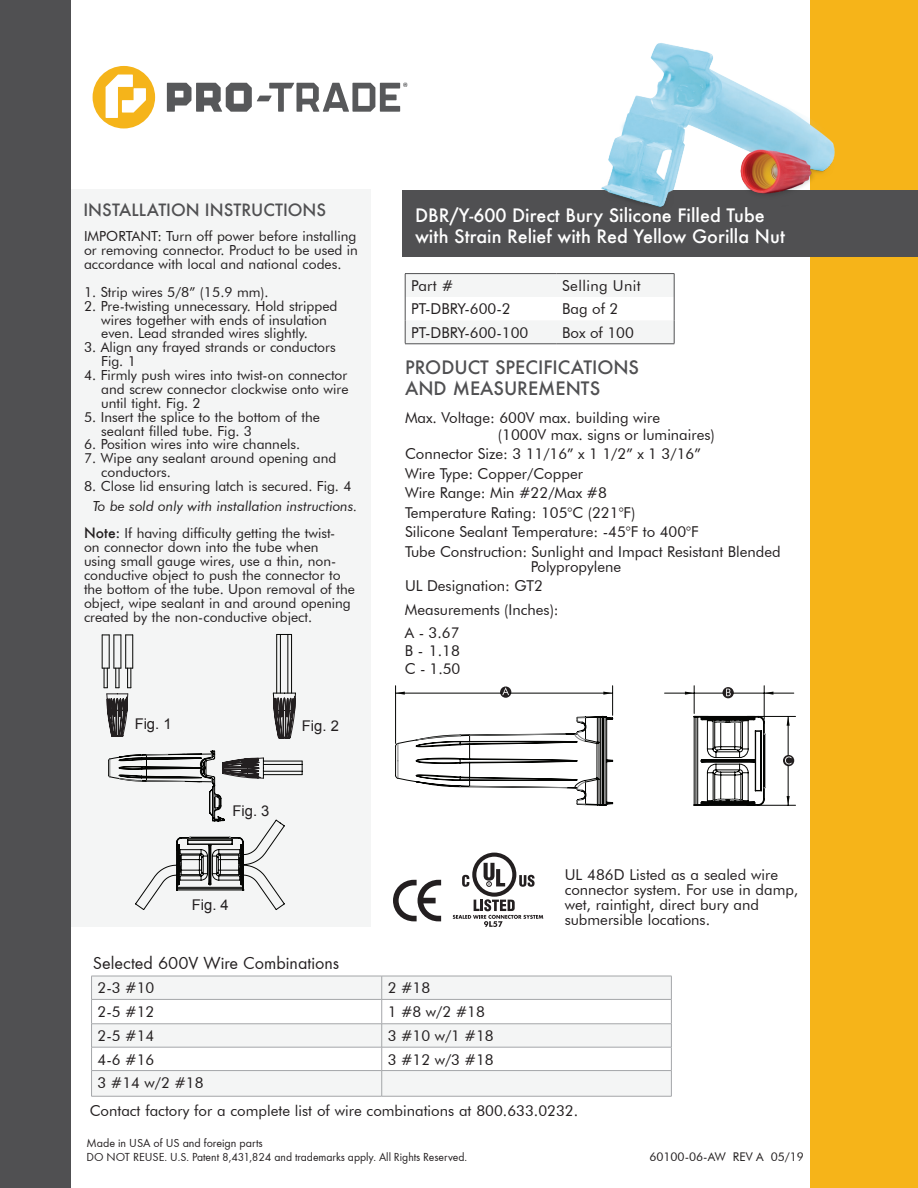
<style>
.page{position:relative;width:918px;height:1188px;background:#fff}
.page>*{position:absolute;margin:0;border:0;box-sizing:border-box;transform-origin:0 0}
.t1{font:500 18px "Futura";color:#fff}
.t2{font:500 18px "Futura";color:#505052}
.t3{font:18px "Futura";color:#231f20}
.t4{font:500 16.5px "Futura";color:#505052}
.t5{font:15px/15px "Futura BT";color:#231f20}
.t6{font:15px "Futura BT";letter-spacing:.025em;color:#231f20}
.t7{font:14.85px "Arial";color:#231f20}
.t8{font:13.8px/13.8px "Futura BT";color:#231f20}
.t9{font:italic 13.8px "Futura BT";color:#231f20}
.t10{font:12px "Futura";color:#231f20}
.t11{font:12px "Futura BT";color:#231f20}
.s1{font-family:"Futura";font-weight:500}
</style>
<div class="page">
<div style="left:34px;top:189px;width:337px;height:738px;background:#f4f5f5"></div>
<div style="left:811px;top:0;width:107px;height:1188px;background:#f6b419"></div>
<div style="left:0;top:0;width:70px;height:1188px;background:#505052"></div>
<hr style="left:405px;top:273px;width:151px;height:1px;background:#505052">
<hr style="left:556px;top:273px;width:118px;height:1px;background:#505052">
<svg style="left:405px;top:274px;width:270px;height:70px"></svg>
<hr style="left:405px;top:343px;width:151px;height:1px;background:#505052">
<hr style="left:556px;top:343px;width:118px;height:1px;background:#505052">
<svg style="left:92px;top:977px;width:579px;height:119px;fill:#f4f5f5"></svg>
<hr style="left:91px;top:976px;width:291px;height:1px;background:#a4a6a9">
<hr style="left:382px;top:976px;width:290px;height:1px;background:#a4a6a9">
<hr style="left:91px;top:999px;width:291px;height:1px;background:#a4a6a9">
<hr style="left:382px;top:999px;width:290px;height:1px;background:#a4a6a9">
<hr style="left:91px;top:1024px;width:291px;height:1px;background:#a4a6a9">
<hr style="left:382px;top:1024px;width:290px;height:1px;background:#a4a6a9">
<svg style="left:91px;top:976px;width:1px;height:120px"></svg>
<hr style="left:91px;top:1047px;width:291px;height:1px;background:#a4a6a9">
<hr style="left:382px;top:1047px;width:290px;height:1px;background:#a4a6a9">
<svg style="left:381px;top:976px;width:1px;height:120px"></svg>
<svg style="left:671px;top:976px;width:1px;height:120px"></svg>
<hr style="left:91px;top:1070px;width:291px;height:1px;background:#a4a6a9">
<hr style="left:382px;top:1070px;width:290px;height:1px;background:#a4a6a9">
<hr style="left:91px;top:1096px;width:291px;height:1px;background:#a4a6a9">
<hr style="left:382px;top:1096px;width:290px;height:1px;background:#a4a6a9">
<svg style="left:783px;top:755px;width:11px;height:11px"></svg>
<svg style="left:785px;top:757px;width:6px;height:7px"></svg>
<svg style="left:395px;top:686px;width:218px;height:120px"></svg>
<hr style="left:395px;top:686px;width:1px;height:57px;background:#040503">
<hr style="left:510px;top:693px;width:103px;height:1px;background:#040503">
<hr style="left:396px;top:693px;width:105px;height:1px;background:#040503">
<svg style="left:787px;top:717px;width:3px;height:9px"></svg>
<svg style="left:787px;top:796px;width:3px;height:9px"></svg>
<hr style="left:758px;top:716px;width:38px;height:1px;background:#040503">
<hr style="left:758px;top:805px;width:38px;height:1px;background:#040503">
<hr style="left:788px;top:716px;width:1px;height:39px;background:#040503">
<hr style="left:788px;top:766px;width:1px;height:39px;background:#040503">
<svg style="left:685px;top:686px;width:88px;height:120px"></svg>
<hr style="left:733px;top:693px;width:61px;height:1px;background:#040503">
<hr style="left:665px;top:693px;width:58px;height:1px;background:#040503">
<svg style="left:519px;top:875px;width:16px;height:12px"></svg>
<svg style="left:472px;top:853px;width:44px;height:44px"></svg>
<div style="left:476px;top:857px;width:36px;height:36px;background:#fff;border-radius:50%"></div>
<svg style="left:484px;top:863px;width:21px;height:24px"></svg>
<svg style="left:462px;top:875px;width:7px;height:12px"></svg>
<svg style="left:453px;top:899px;width:90px;height:28px"></svg>
<svg style="left:393px;top:880px;width:48px;height:41px"></svg>
<div style="left:403px;top:190px;width:515px;height:66px;background:#505052"></div>
<hr style="left:121px;top:635px;width:1px;height:33px;background:#040503">
<hr style="left:114px;top:635px;width:1px;height:33px;background:#040503">
<hr style="left:132px;top:635px;width:1px;height:33px;background:#040503">
<hr style="left:125px;top:635px;width:1px;height:33px;background:#040503">
<hr style="left:109px;top:635px;width:1px;height:33px;background:#040503">
<hr style="left:102px;top:635px;width:1px;height:33px;background:#040503">
<svg style="left:102px;top:635px;width:31px;height:1px"></svg>
<svg style="left:102px;top:668px;width:31px;height:69px"></svg>
<hr style="left:287px;top:634px;width:1px;height:59px;background:#040503">
<hr style="left:280px;top:634px;width:1px;height:59px;background:#040503">
<hr style="left:291px;top:634px;width:1px;height:59px;background:#040503">
<hr style="left:276px;top:634px;width:1px;height:59px;background:#040503">
<svg style="left:277px;top:634px;width:14px;height:1px"></svg>
<svg style="left:273px;top:677px;width:23px;height:62px"></svg>
<hr style="left:263px;top:771px;width:39px;height:1px;background:#040503">
<hr style="left:263px;top:764px;width:39px;height:1px;background:#040503">
<hr style="left:263px;top:761px;width:39px;height:1px;background:#040503">
<hr style="left:263px;top:774px;width:39px;height:1px;background:#040503">
<svg style="left:302px;top:761px;width:1px;height:14px"></svg>
<svg style="left:108px;top:750px;width:177px;height:160px"></svg>
<img style="left:601px;top:16px;width:234px;height:191px">
<svg style="left:93px;top:66px;width:62px;height:62px"></svg>
<svg style="left:167px;top:83px;width:240px;height:29px"></svg>
<p class="t4" style="left:83px;top:199px;width:244px">INSTALLATION INSTRUCTIONS</p>
<p class="t1" style="left:415px;top:203px;width:351px">DBR/Y-600 Direct Bury Silicone Filled Tube</p>
<p class="t8" style="left:84px;top:229px;width:274px">IMPORTANT: Turn off power before installing</p>
<p class="t1" style="left:415px;top:224px;width:371px">with Strain Relief with Red Yellow Gorilla Nut</p>
<p class="t8" style="left:84px;top:243px;width:276px">or removing connector. Product to be used in accordance with local and national codes.</p>
<p class="t8" style="left:84px;top:285px;width:186px">1. Strip wires 5/8” (15.9 mm).</p>
<p class="t8" style="left:101px;top:299px;width:238px;text-indent:-17px">2. Pre-twisting unnecessary. Hold stripped wires together with ends of insulation even. Lead stranded wires slightly.</p>
<p class="t8" style="left:101px;top:340px;width:236px;text-indent:-17px">3. Align any frayed strands or conductors<br>Fig. 1</p>
<p class="t8" style="left:101px;top:368px;width:249px;text-align:justify;text-indent:-17px">4. Firmly push wires into twist-on connector and screw connector clockwise onto wire until tight. Fig. 2</p>
<p class="t8" style="left:101px;top:410px;width:220px;text-indent:-17px">5. Insert the splice to the bottom of the sealant filled tube. Fig. 3</p>
<p class="t8" style="left:84px;top:437px;width:218px">6. Position wires into wire channels.</p>
<p class="t8" style="left:101px;top:451px;width:237px;text-indent:-17px">7. Wipe any sealant around opening and conductors.</p>
<p class="t8" style="left:84px;top:479px;width:269px">8. Close lid ensuring latch is secured. Fig. 4</p>
<p class="t9" style="left:93px;top:497px;width:266px">To be sold only with installation instructions.</p>
<p class="t8" style="left:84px;top:526px;width:272px"><span class="s1">Note:</span> If having difficulty getting the twist-<br>on connector down into the tube when<br>using small gauge wires, use a thin, non&shy;conductive object to push the connector to the bottom of the tube. Upon removal of the object, wipe sealant in and around opening created by the non-conductive object.</p>
<p class="t5" style="left:411px;top:278px;width:44px">Part #</p>
<p class="t6" style="left:562px;top:277px;width:80px">Selling Unit</p>
<p class="t5" style="left:411px;top:301px;width:101px">PT-DBRY-600-2</p>
<p class="t5" style="left:562px;top:301px;width:58px">Bag of 2</p>
<p class="t5" style="left:411px;top:325px;width:119px">PT-DBRY-600-100</p>
<p class="t5" style="left:562px;top:325px;width:73px">Box of 100</p>
<p class="t2" style="left:405px;top:355px;width:236px">PRODUCT SPECIFICATIONS</p>
<p class="t2" style="left:405px;top:376px;width:197px">AND MEASUREMENTS</p>
<p class="t5" style="left:405px;top:410px;width:257px">Max. Voltage: 600V max. building wire</p>
<p class="t5" style="left:498px;top:427px;width:218px">(1000V max. signs or luminaires)</p>
<p class="t5" style="left:405px;top:446px;width:297px">Connector Size: 3 11/16” x 1 1/2” x 1 3/16”</p>
<p class="t5" style="left:405px;top:466px;width:179px">Wire Type: Copper/Copper</p>
<p class="t5" style="left:405px;top:485px;width:204px">Wire Range: Min #22/Max #8</p>
<p class="t5" style="left:405px;top:505px;width:232px">Temperature Rating: 105°C (221°F)</p>
<p class="t5" style="left:405px;top:524px;width:295px">Silicone Sealant Temperature: -45°F to 400°F</p>
<p class="t5" style="left:405px;top:544px;width:377px">Tube Construction: Sunlight and Impact Resistant Blended</p>
<p class="t5" style="left:531px;top:559px;width:92px">Polypropylene</p>
<p class="t5" style="left:405px;top:578px;width:139px">UL Designation: GT2</p>
<p class="t5" style="left:405px;top:602px;width:155px">Measurements (Inches):</p>
<p class="t5" style="left:405px;top:625px;width:56px">A - 3.67</p>
<p class="t5" style="left:405px;top:643px;width:56px">B - 1.18</p>
<p class="t5" style="left:405px;top:661px;width:57px">C - 1.50</p>
<p class="t7" style="left:135px;top:714px;width:38px">Fig. 1</p>
<p class="t7" style="left:302px;top:716px;width:38px">Fig. 2</p>
<p class="t7" style="left:233px;top:801px;width:38px">Fig. 3</p>
<p class="t7" style="left:192px;top:895px;width:38px">Fig. 4</p>
<p class="t3" style="left:93px;top:953px;width:248px">Selected 600V Wire Combinations</p>
<p class="t5" style="left:98px;top:980px;width:58px">2-3 #10</p>
<p class="t5" style="left:388px;top:980px;width:44px">2 #18</p>
<p class="t5" style="left:98px;top:1004px;width:58px">2-5 #12</p>
<p class="t5" style="left:388px;top:1004px;width:99px">1 #8 w/2 #18</p>
<p class="t5" style="left:98px;top:1028px;width:58px">2-5 #14</p>
<p class="t5" style="left:388px;top:1028px;width:108px">3 #10 w/1 #18</p>
<p class="t5" style="left:98px;top:1052px;width:58px">4-6 #16</p>
<p class="t5" style="left:388px;top:1052px;width:108px">3 #12 w/3 #18</p>
<p class="t5" style="left:98px;top:1075px;width:108px">3 #14 w/2 #18</p>
<p class="t5" style="left:565px;top:867px;width:235px">UL 486D Listed as a sealed wire connector system. For use in damp,</p>
<p class="t5" style="left:565px;top:897px;width:196px">wet, raintight, direct bury and</p>
<p class="t5" style="left:565px;top:912px;width:147px">submersible locations.</p>
<p class="t5" style="left:90px;top:1103px;width:490px">Contact factory for a complete list of wire combinations at 800.633.0232.</p>
<p class="t10" style="left:86px;top:1137px;width:178px">Made in USA of US and foreign parts</p>
<p class="t10" style="left:86px;top:1150px;width:382px">DO NOT REUSE. U.S. Patent 8,431,824 and trademarks apply. All Rights Reserved.</p>
<p class="t11" style="left:649px;top:1149px;width:156px">60100-06-AW REV A 05/19</p>
</div>
